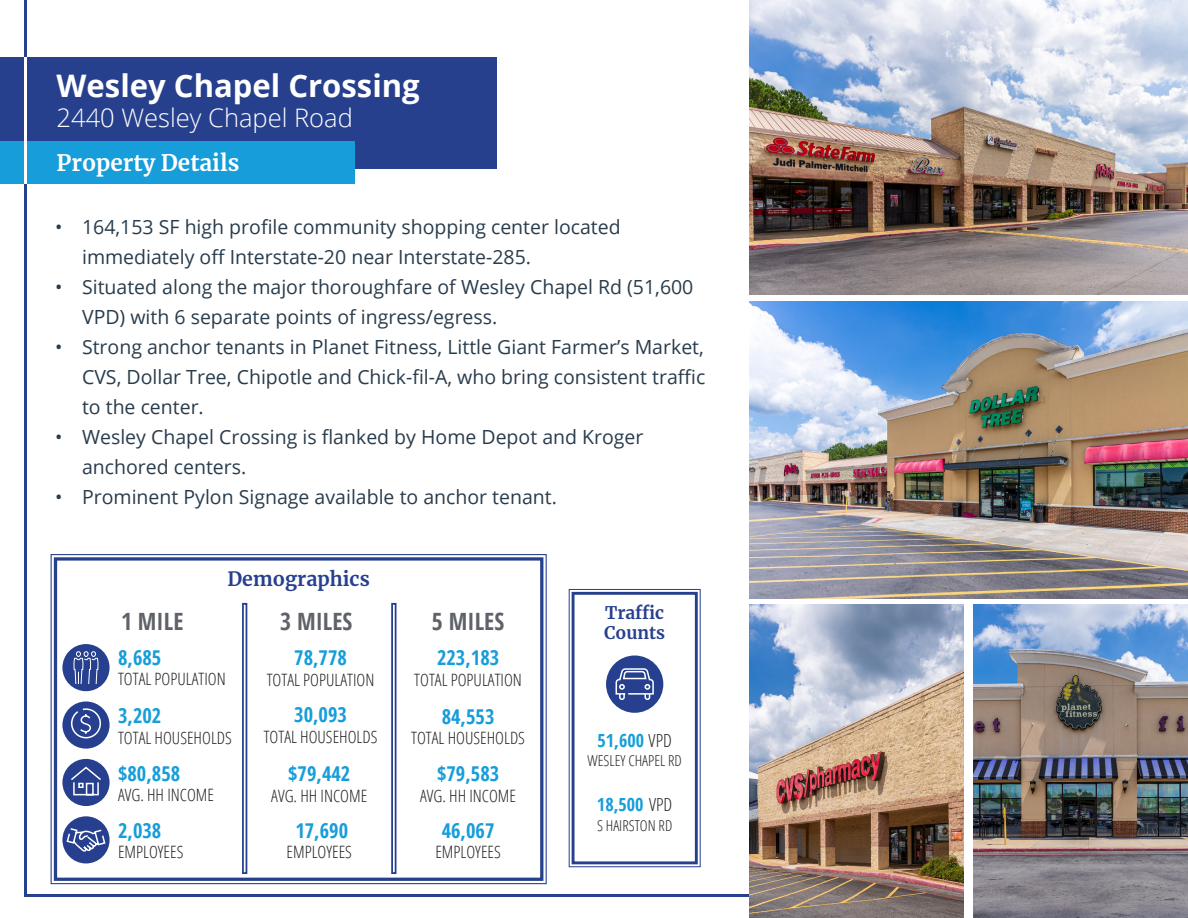
<style>
.page{position:relative;width:1188px;height:918px;background:#fff}
.page>*{position:absolute;margin:0;border:0;box-sizing:border-box;transform-origin:0 0}
.t1{font:700 31.05px "Open Sans";color:#fff}
.t2{font:300 25.5px "Open Sans";color:#fff}
.t3{font:700 23.85px "Open Sans Condensed";color:#5f6369}
.t4{font:700 22.5px "Merriweather";color:#fff}
.t5{font:700 20.4px "Open Sans Condensed";color:#179dd9}
.t6{font:19.5px/30px "Open Sans";color:#293c4c}
.t7{font:700 19.5px "Merriweather";color:#27408e}
.t8{font:700 18px "Open Sans Condensed";color:#179dd9}
.t9{font:700 17.25px "Merriweather";color:#27408e}
.t10{font:300 16.95px "Open Sans Condensed";color:#231f20}
.t11{font:300 15px "Open Sans Condensed";color:#231f20}
.s1{font-weight:300;color:#231f20}
</style>
<div class="page">
<img style="left:749px;top:0;width:439px;height:295px">
<hr style="left:24px;top:894px;width:902px;height:2px;background:#27408e">
<hr style="left:24px;top:0;width:2px;height:58px;background:#27408e">
<hr style="left:24px;top:167px;width:2px;height:729px;background:#27408e">
<img style="left:750px;top:301px;width:438px;height:297px">
<svg style="left:50px;top:554px;width:497px;height:331px"></svg>
<div style="left:54px;top:557px;width:489px;height:324px;border:3px solid #27408e"></div>
<div style="left:242px;top:603px;width:5px;height:271px;border:2px solid #253f8e"></div>
<div style="left:391px;top:603px;width:5px;height:271px;border:2px solid #253f8e"></div>
<div style="left:62px;top:701px;width:48px;height:48px;background:#26408f;border-radius:50%"></div>
<div style="left:62px;top:759px;width:48px;height:47px;background:#26408f;border-radius:50%"></div>
<div style="left:62px;top:816px;width:48px;height:47px;background:#26408f;border-radius:50%"></div>
<div style="left:62px;top:644px;width:48px;height:47px;background:#26408f;border-radius:50%"></div>
<img style="left:974px;top:604px;width:214px;height:314px">
<div style="left:0;top:58px;width:497px;height:111px;background:#27408e"></div>
<div style="left:0;top:142px;width:355px;height:42px;background:#179dd9"></div>
<hr style="left:24px;top:58px;width:2px;height:126px;background:#fff">
<img style="left:749px;top:604px;width:215px;height:314px">
<svg style="left:568px;top:589px;width:133px;height:279px"></svg>
<svg style="left:71px;top:766px;width:30px;height:30px"></svg>
<svg style="left:66px;top:827px;width:40px;height:25px"></svg>
<svg style="left:70px;top:651px;width:32px;height:88px"></svg>
<p class="t1" style="left:57px;top:63px;width:365px">Wesley Chapel Crossing</p>
<p class="t2" style="left:57px;top:101px;width:298px">2440 Wesley Chapel Road</p>
<p class="t4" style="left:57px;top:148px;width:184px">Property Details</p>
<p class="t6" style="left:82px;top:212px;width:540px;text-indent:-27px">• 164,153 SF high profile community shopping center located immediately off Interstate-20 near Interstate-285.</p>
<p class="t6" style="left:82px;top:272px;width:613px;text-indent:-27px">• Situated along the major thoroughfare of Wesley Chapel Rd (51,600<br>VPD) with 6 separate points of ingress/egress.</p>
<p class="t6" style="left:82px;top:332px;width:625px;text-align:justify;text-indent:-27px">• Strong anchor tenants in Planet Fitness, Little Giant Farmer’s Market, CVS, Dollar Tree, Chipotle and Chick-fil-A, who bring consistent traffic to the center.</p>
<p class="t6" style="left:82px;top:422px;width:563px;text-indent:-27px">• Wesley Chapel Crossing is flanked by Home Depot and Kroger anchored centers.</p>
<p class="t6" style="left:55px;top:482px;width:503px">• Prominent Pylon Signage available to anchor tenant.</p>
<p class="t7" style="left:227px;top:566px;width:144px">Demographics</p>
<p class="t3" style="left:121px;top:604px;width:64px">1 MILE</p>
<p class="t3" style="left:280px;top:604px;width:74px">3 MILES</p>
<p class="t3" style="left:432px;top:604px;width:74px">5 MILES</p>
<p class="t5" style="left:118px;top:643px;width:45px">8,685</p>
<p class="t10" style="left:118px;top:668px;width:109px">TOTAL POPULATION</p>
<p class="t5" style="left:118px;top:702px;width:45px">3,202</p>
<p class="t10" style="left:118px;top:726px;width:115px">TOTAL HOUSEHOLDS</p>
<p class="t5" style="left:118px;top:759px;width:64px">$80,858</p>
<p class="t10" style="left:118px;top:784px;width:97px">AVG. HH INCOME</p>
<p class="t5" style="left:437px;top:644px;width:64px">223,183</p>
<p class="t10" style="left:414px;top:668px;width:109px">TOTAL POPULATION</p>
<p class="t5" style="left:442px;top:702px;width:54px">84,553</p>
<p class="t10" style="left:411px;top:727px;width:115px">TOTAL HOUSEHOLDS</p>
<p class="t5" style="left:437px;top:760px;width:64px">$79,583</p>
<p class="t10" style="left:420px;top:784px;width:97px">AVG. HH INCOME</p>
<p class="t5" style="left:294px;top:644px;width:54px">78,778</p>
<p class="t10" style="left:267px;top:668px;width:109px">TOTAL POPULATION</p>
<p class="t5" style="left:294px;top:701px;width:54px">30,093</p>
<p class="t10" style="left:264px;top:725px;width:115px">TOTAL HOUSEHOLDS</p>
<p class="t5" style="left:288px;top:760px;width:64px">$79,442</p>
<p class="t10" style="left:271px;top:784px;width:97px">AVG. HH INCOME</p>
<p class="t5" style="left:118px;top:816px;width:45px">2,038</p>
<p class="t10" style="left:118px;top:840px;width:67px">EMPLOYEES</p>
<p class="t5" style="left:295px;top:816px;width:54px">17,690</p>
<p class="t10" style="left:287px;top:841px;width:67px">EMPLOYEES</p>
<p class="t5" style="left:442px;top:816px;width:54px">46,067</p>
<p class="t10" style="left:435px;top:841px;width:67px">EMPLOYEES</p>
<p class="t9" style="left:605px;top:600px;width:61px">Traffic</p>
<p class="t9" style="left:604px;top:621px;width:62px">Counts</p>
<p class="t8" style="left:598px;top:728px;width:76px">51,600 <span class="s1">VPD</span></p>
<p class="t11" style="left:587px;top:751px;width:96px">WESLEY CHAPEL RD</p>
<p class="t8" style="left:597px;top:792px;width:77px">18,500 <span class="s1">VPD</span></p>
<p class="t11" style="left:597px;top:815px;width:77px">S HAIRSTON RD</p>
</div>
